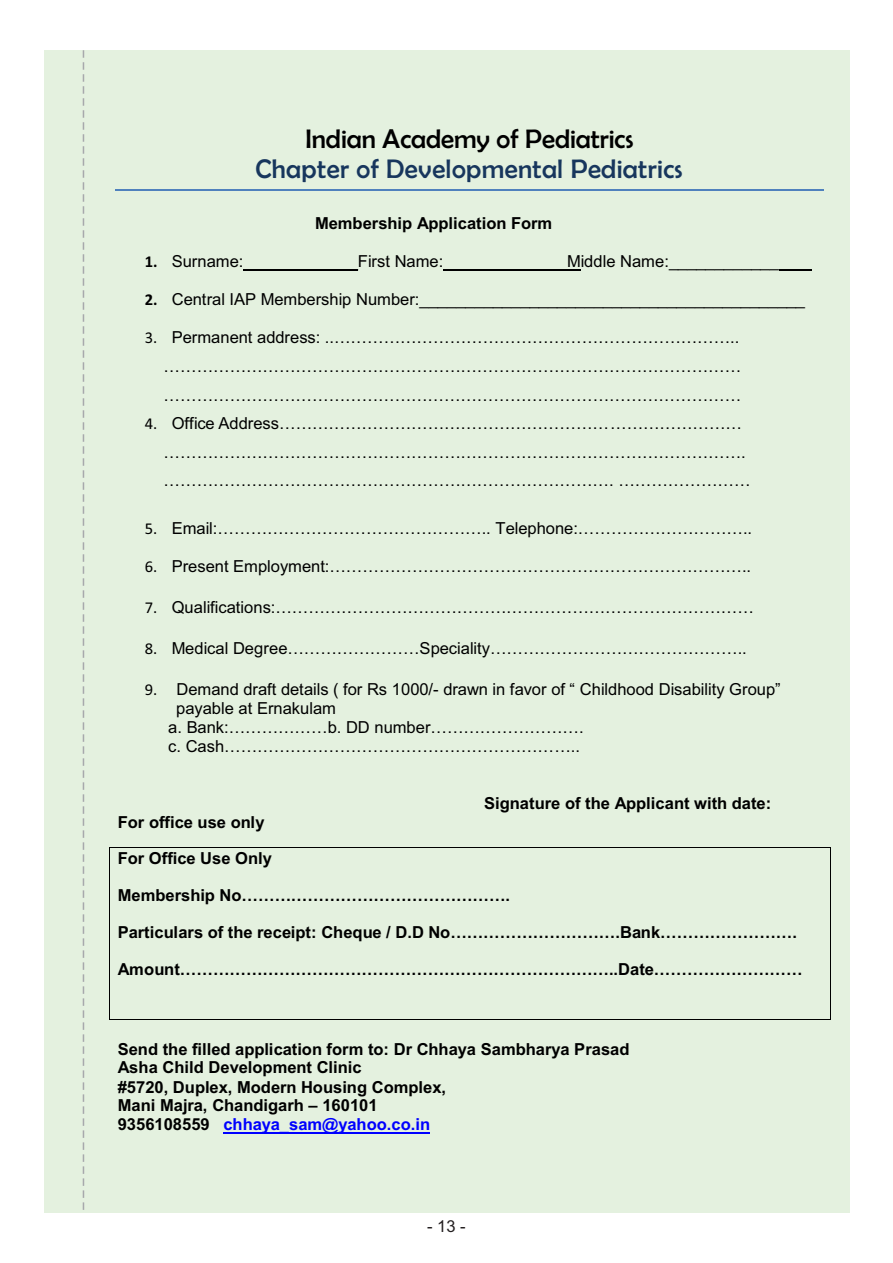
<style>
.page{position:relative;width:893px;height:1263px;background:#fff}
.page>*{position:absolute;margin:0;border:0;box-sizing:border-box;transform-origin:0 0}
.t1{font:27px "Berlin Sans FB";letter-spacing:.01em;color:#17365d}
.t2{font:27px "Berlin Sans FB";color:#000}
.t3{font:16.5px/28.5px "Arial";color:#000;text-align:justify}
.t4{font:700 16.5px/18.9px "Arial";color:#000}
.t5{font:16.5px "Arial";color:#231f20}
.s1{font-family:"Calibri";font-weight:700}
.s2{font-family:"Calibri"}
.s3{color:#00f}
</style>
<div class="page">
<div style="left:43px;top:50px;width:806px;height:1163px;background:#e4f1df"></div>
<hr style="left:116px;top:190px;width:708px;height:1px;background:#4f81bd">
<hr style="left:243px;top:269px;width:115px;height:1px;background:#000">
<hr style="left:443px;top:269px;width:138px;height:1px;background:#000">
<hr style="left:779px;top:269px;width:32px;height:1px;background:#000">
<hr style="left:110px;top:847px;width:720px;height:1px;background:#000">
<svg style="left:109px;top:847px;width:1px;height:24px"></svg>
<svg style="left:830px;top:847px;width:1px;height:24px"></svg>
<hr style="left:109px;top:871px;width:1px;height:37px;background:#000">
<hr style="left:830px;top:871px;width:1px;height:37px;background:#000">
<hr style="left:109px;top:908px;width:1px;height:36px;background:#000">
<hr style="left:830px;top:908px;width:1px;height:36px;background:#000">
<hr style="left:109px;top:944px;width:1px;height:37px;background:#000">
<hr style="left:830px;top:944px;width:1px;height:37px;background:#000">
<hr style="left:110px;top:1019px;width:720px;height:1px;background:#000">
<hr style="left:109px;top:981px;width:1px;height:38px;background:#000">
<hr style="left:830px;top:981px;width:1px;height:38px;background:#000">
<hr style="left:223px;top:1132px;width:207px;height:2px;background:#00f">
<svg style="left:83px;top:50px;width:1px;height:1160px"></svg>
<h1 class="t2" style="left:305px;top:124px;width:330px">Indian Academy of Pediatrics</h1>
<h1 class="t1" style="left:256px;top:154px;width:428px">Chapter of Developmental Pediatrics</h1>
<p class="t4" style="left:315px;top:215px;width:239px">Membership Application Form</p>
<p class="t3" style="left:145px;top:249px;width:100px"><span class="s1">1.</span> Surname:</p>
<p class="t3" style="left:331px;top:249px;width:114px">___First Name:</p>
<p class="t3" style="left:549px;top:249px;width:264px">__Middle Name:____________ ___</p>
<p class="t3" style="left:145px;top:287px;width:662px"><span class="s1">2.</span> Central IAP Membership Number:__________________________________________</p>
<p class="t3" style="left:164px;top:325px;width:579px;text-indent:-19px"><span class="s2">3.</span> Permanent address: ..……………………………………………………………….. …………………………………………………………………………………………… ……………………………………………………………………………………………</p>
<p class="t3" style="left:164px;top:411px;width:588px;text-align:left;text-indent:-19px"><span class="s2">4.</span> Office Address………………………………………………………………………… ……………………………………………………………………………………………. ………………………………………………………………………. ……………………</p>
<p class="t3" style="left:145px;top:515px;width:609px"><span class="s2">5.</span> Email:………………………………………….. Telephone:…………………………..</p>
<p class="t3" style="left:145px;top:553px;width:608px"><span class="s2">6.</span> Present Employment:…………………………………………………………………..</p>
<p class="t3" style="left:145px;top:594px;width:611px"><span class="s2">7.</span> Qualifications:……………………………………………………………………………</p>
<p class="t3" style="left:145px;top:635px;width:603px"><span class="s2">8.</span> Medical Degree……………………Speciality………………………………………..</p>
<p class="t3" style="left:145px;top:677px;width:638px"><span class="s2">9.</span> Demand draft details ( for Rs 1000/- drawn in favor of “ Childhood Disability Group”</p>
<p class="t3" style="left:176px;top:696px;width:161px">payable at Ernakulam</p>
<p class="t3" style="left:168px;top:715px;width:417px">a. Bank:………………b. DD number……………………….</p>
<p class="t3" style="left:168px;top:734px;width:413px">c. Cash………………………………………………………..</p>
<p class="t4" style="left:484px;top:795px;width:288px">Signature of the Applicant with date:</p>
<p class="t4" style="left:118px;top:814px;width:148px">For office use only</p>
<p class="t4" style="left:118px;top:850px;width:156px">For Office Use Only</p>
<p class="t4" style="left:118px;top:887px;width:394px">Membership No………………………………………….</p>
<p class="t4" style="left:118px;top:924px;width:681px">Particulars of the receipt: Cheque / D.D No………………………….Bank…………………….</p>
<p class="t4" style="left:118px;top:961px;width:686px">Amount……………………………………………………………………..Date………………………</p>
<p class="t4" style="left:118px;top:1041px;width:513px">Send the filled application form to: Dr Chhaya Sambharya Prasad Asha Child Development Clinic<br>#5720, Duplex, Modern Housing Complex,<br>Mani Majra, Chandigarh – 160101<br>9356108559 <span class="s3">chhaya_sam@yahoo.co.in</span></p>
<p class="t5" style="left:427px;top:1220px;width:40px">- 13 -</p>
</div>
